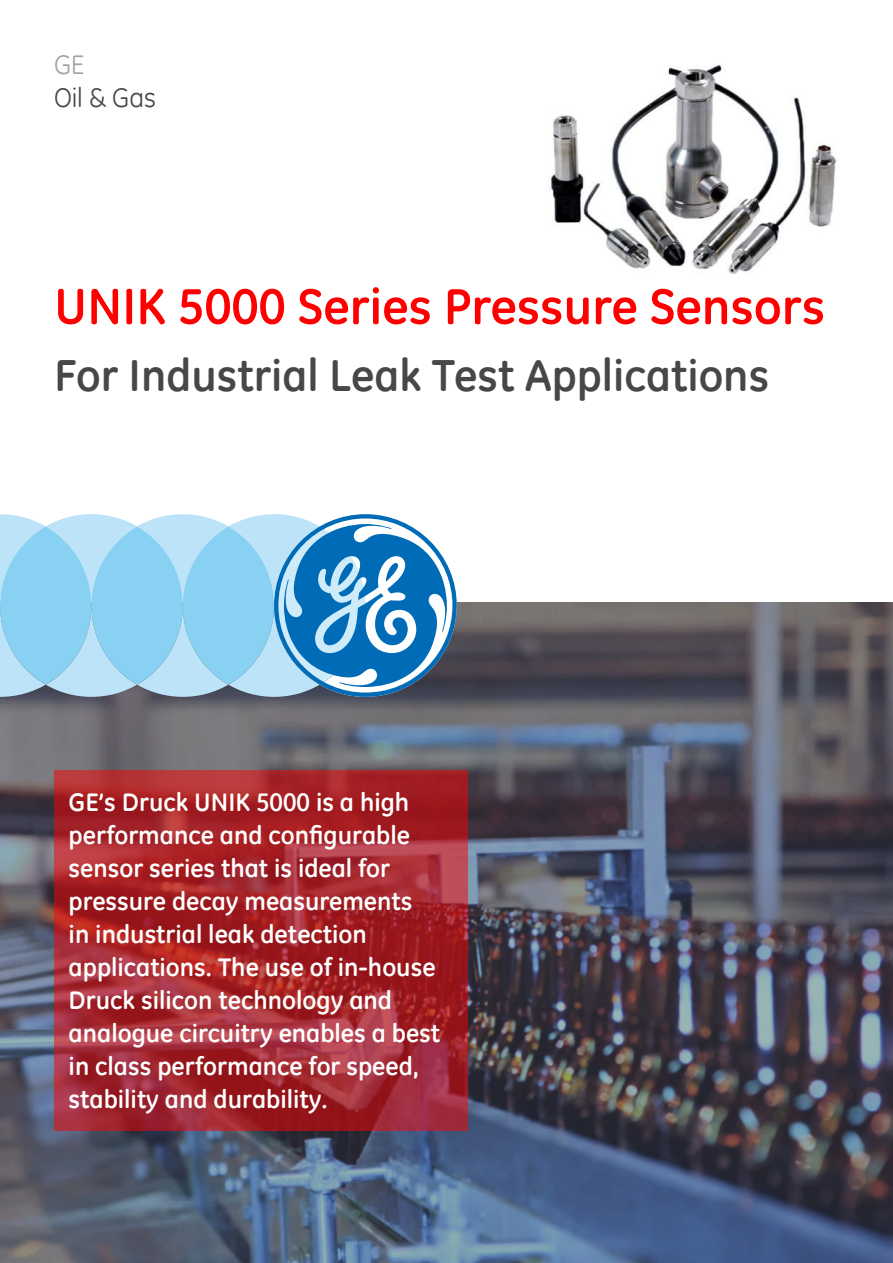
<style>
.page{position:relative;width:893px;height:1263px;background:#fff}
.page>*{position:absolute;margin:0;border:0;box-sizing:border-box;transform-origin:0 0}
.t1{font:700 51px "GE Inspira";color:#f00}
.t2{font:700 45px "GE Inspira";color:#474749}
.t3{font:27px "GE Inspira";letter-spacing:-.005em;color:#474749}
.t4{font:27px "GE Inspira";color:#a1a3a6}
.t5{font:700 25.5px/33px "GE Inspira";color:#fff}
</style>
<div class="page">
<img style="left:0;top:602px;width:893px;height:661px">
<svg style="left:0;top:514px;width:457px;height:183px;background:#85c0e2"></svg>
<svg style="left:54px;top:770px;width:414px;height:360px;background:#a4262d"></svg>
<img style="left:551px;top:64px;width:286px;height:210px">
<p class="t4" style="left:54px;top:49px;width:32px">GE</p>
<p class="t3" style="left:54px;top:82px;width:103px">Oil &amp; Gas</p>
<h1 class="t1" style="left:54px;top:286px;width:773px">UNIK 5000 Series Pressure Sensors</h1>
<h2 class="t2" style="left:54px;top:358px;width:717px">For Industrial Leak Test Applications</h2>
<p class="t5" style="left:69px;top:788px;width:373px">GE’s Druck UNIK 5000 is a high performance and configurable sensor series that is ideal for pressure decay measurements<br>in industrial leak detection applications. The use of in-house<br>Druck silicon technology and analogue circuitry enables a best in class performance for speed, stability and durability.</p>
</div>
